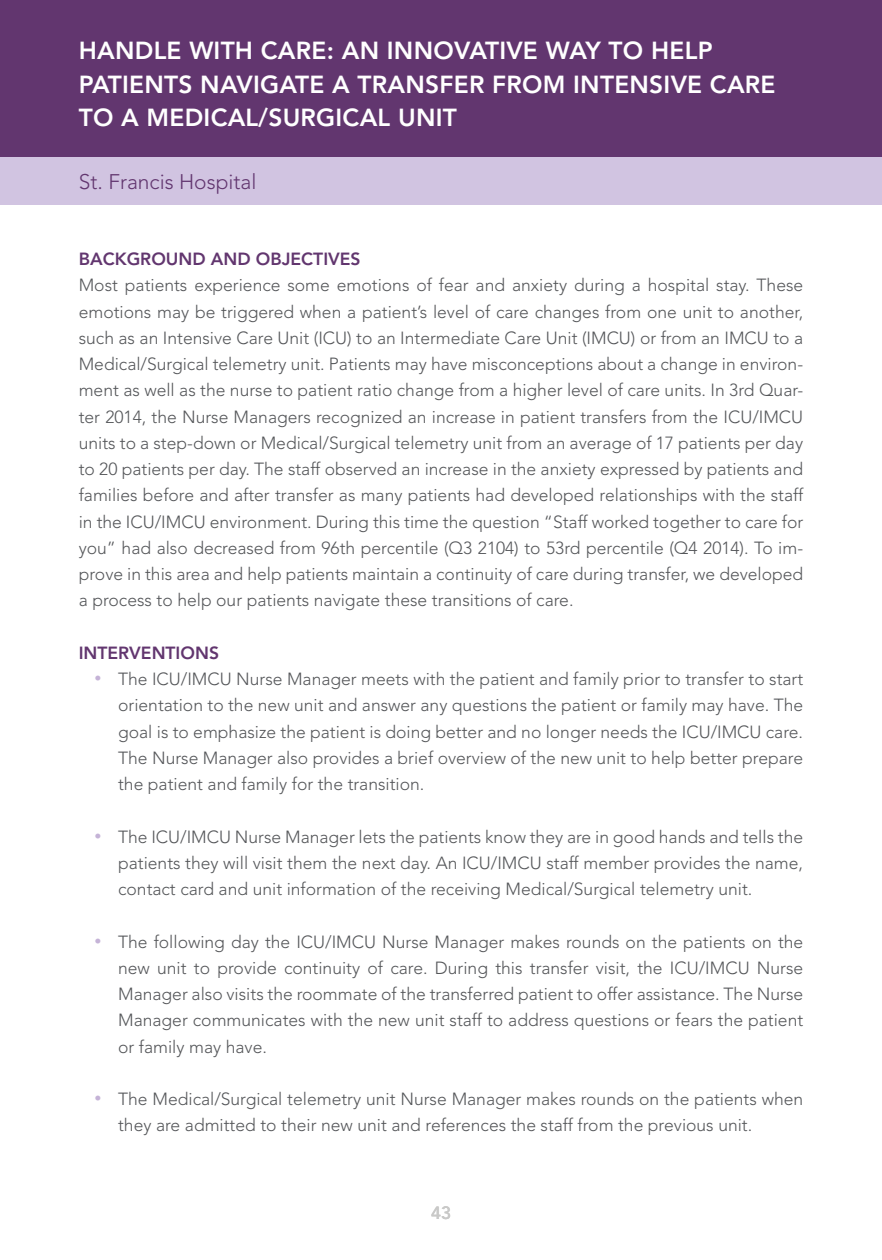
<style>
.page{position:relative;width:882px;height:1260px;background:#fff}
.page>*{position:absolute;margin:0;border:0;box-sizing:border-box;transform-origin:0 0}
.t1{font:800 24.5px/33.2px "Avenir LT Std";letter-spacing:.01em;color:#fff}
.t2{font:300 21px "Avenir LT Std";color:#62366f}
.t3{font:300 17.5px/26.2px "Avenir LT Std";color:#55575a;text-align:justify}
.t4{font:800 17.5px "Avenir LT Std";color:#62366f}
.t5{font:500 17.5px "Avenir LT Std";color:#c9c9c8}
.s1{font-size:14px;color:#c5b3d7}
</style>
<div class="page">
<div style="left:0;top:0;width:882px;height:158px;background:#62366f"></div>
<div style="left:0;top:158px;width:882px;height:47px;background:#d1c4e1"></div>
<h1 class="t1" style="left:79px;top:34px;width:698px">HANDLE WITH CARE: AN INNOVATIVE WAY TO HELP<br>PATIENTS NAVIGATE A TRANSF ER F ROM INTENSIVE CARE<br>TO A M EDICAL/SURGICAL UNIT</h1>
<p class="t2" style="left:79px;top:169px;width:179px">St. Francis Hospital</p>
<p class="t4" style="left:79px;top:249px;width:281px">BACKG ROUND AND OBJECTIVES</p>
<p class="t3" style="left:79px;top:272px;width:726px">Most patients experience some emotions of fear and anxiety during a hospital stay. These emotions may be triggered when a patient’s level of care changes from one unit to another, such as an Intensive Care Unit (ICU) to an Intermediate Care Unit (IMCU) or from an IMCU to a Medical/Surgical telemetry unit. Patients may have misconceptions about a change in environ&shy;ment as well as the nurse to patient ratio change from a higher level of care units. In 3rd Quar&shy;ter 2014, the Nurse Managers recognized an increase in patient transfers from the ICU/IMCU units to a step-down or Medical/Surgical telemetry unit from an average of 17 patients per day to 20 patients per day. The staff observed an increase in the anxiety expressed by patients and families before and after transfer as many patients had developed relationships with the staff in the ICU/IMCU environment. During this time the question “Staff worked together to care for you” had also decreased from 96th percentile (Q3 2104) to 53rd percentile (Q4 2014). To im&shy;prove in this area and help patients maintain a continuity of care during transfer, we developed a process to help our patients navigate these transitions of care.</p>
<p class="t4" style="left:79px;top:643px;width:140px">INTERVENTIONS</p>
<p class="t3" style="left:118px;top:666px;width:687px;text-indent:-24px"><span class="s1">•</span> The ICU/IMCU Nurse Manager meets with the patient and family prior to transfer to start orientation to the new unit and answer any questions the patient or family may have. The goal is to emphasize the patient is doing better and no longer needs the ICU/IMCU care.<br>The Nurse Manager also provides a brief overview of the new unit to help better prepare the patient and family for the transition.</p>
<p class="t3" style="left:118px;top:824px;width:687px;text-indent:-24px"><span class="s1">•</span> The ICU/IMCU Nurse Manager lets the patients know they are in good hands and tells the patients they will visit them the next day. An ICU/IMCU staff member provides the name, contact card and unit information of the receiving Medical/Surgical telemetry unit.</p>
<p class="t3" style="left:118px;top:929px;width:687px;text-indent:-24px"><span class="s1">•</span> The following day the ICU/IMCU Nurse Manager makes rounds on the patients on the new unit to provide continuity of care. During this transfer visit, the ICU/IMCU Nurse Manager also visits the roommate of the transferred patient to offer assistance. The Nurse Manager communicates with the new unit staff to address questions or fears the patient or family may have.</p>
<p class="t3" style="left:118px;top:1086px;width:687px;text-indent:-24px"><span class="s1">•</span> The Medical/Surgical telemetry unit Nurse Manager makes rounds on the patients when they are admitted to their new unit and references the staff from the previous unit.</p>
<p class="t5" style="left:431px;top:1203px;width:21px">43</p>
</div>
